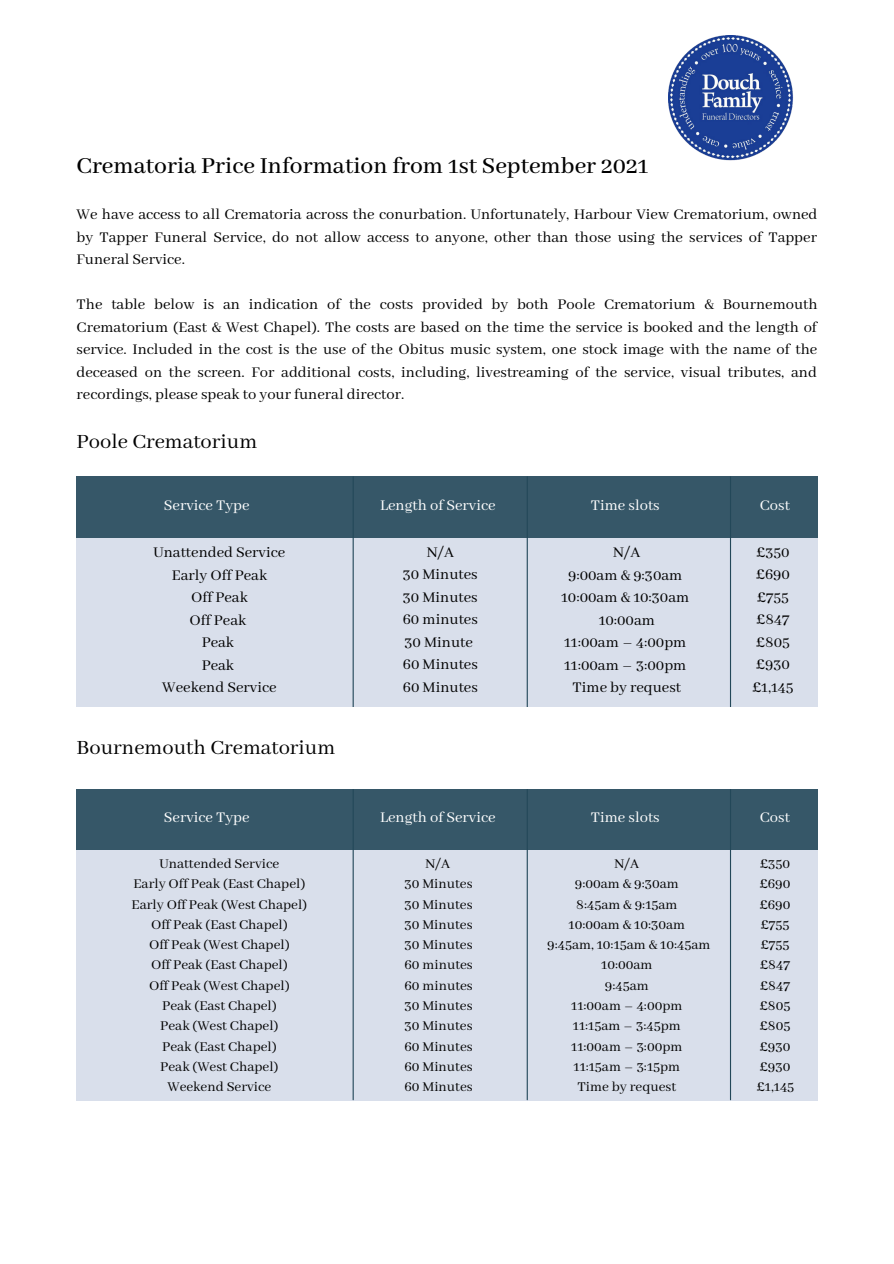
<style>
.page{position:relative;width:894px;height:1264px;background:#fff}
.page>*{position:absolute;margin:0;border:0;box-sizing:border-box;transform-origin:0 0}
.t1{font:500 25.5px "Abhaya Libre";color:#000}
.t2{font:22.5px "Abhaya Libre";color:#000}
.t3{font:16.5px/22.5px "Abhaya Libre";color:#000;text-align:justify}
.t4{font:16.5px "Abhaya Libre";color:#fff}
.t5{font:15px "Abhaya Libre";color:#000}
</style>
<div class="page">
<img style="left:668px;top:36px;width:125px;height:125px">
<div style="left:77px;top:476px;width:740px;height:312px;background:#d9dfeb"></div>
<div style="left:77px;top:476px;width:740px;height:62px;background:#365768"></div>
<hr style="left:352px;top:477px;width:1px;height:310px;background:#234859">
<hr style="left:526px;top:477px;width:1px;height:310px;background:#234859">
<hr style="left:729px;top:477px;width:1px;height:310px;background:#234859">
<div style="left:77px;top:788px;width:740px;height:312px;background:#d9dfeb"></div>
<div style="left:77px;top:788px;width:740px;height:62px;background:#365768"></div>
<hr style="left:352px;top:788px;width:1px;height:311px;background:#234859">
<hr style="left:526px;top:788px;width:1px;height:311px;background:#234859">
<hr style="left:729px;top:788px;width:1px;height:311px;background:#234859">
<div style="left:77px;top:707px;width:740px;height:81px;background:#fff"></div>
<p class="t1" style="left:77px;top:151px;width:573px">Crematoria Price Information from 1st September 2021</p>
<p class="t3" style="left:77px;top:204px;width:742px">We have access to all Crematoria across the conurbation. Unfortunately, Harbour View Crematorium, owned by Tapper Funeral Service, do not allow access to anyone, other than those using the services of Tapper Funeral Service.</p>
<p class="t3" style="left:77px;top:294px;width:742px">The table below is an indication of the costs provided by both Poole Crematorium &amp; Bournemouth Crematorium (East &amp; West Chapel). The costs are based on the time the service is booked and the length of service. Included in the cost is the use of the Obitus music system, one stock image with the name of the deceased on the screen. For additional costs, including, livestreaming of the service, visual tributes, and recordings, please speak to your funeral director.</p>
<p class="t2" style="left:77px;top:429px;width:182px">Poole Crematorium</p>
<p class="t4" style="left:164px;top:495px;width:87px">Service Type</p>
<p class="t3" style="left:153px;top:541px;width:133px">Unattended Service</p>
<p class="t3" style="left:172px;top:564px;width:97px">Early Off Peak</p>
<p class="t3" style="left:191px;top:586px;width:58px">Off Peak</p>
<p class="t3" style="left:189px;top:609px;width:58px">Off Peak</p>
<p class="t3" style="left:201px;top:631px;width:34px">Peak</p>
<p class="t3" style="left:201px;top:654px;width:34px">Peak</p>
<p class="t3" style="left:162px;top:676px;width:116px">Weekend Service</p>
<p class="t2" style="left:77px;top:734px;width:260px">Bournemouth Crematorium</p>
<p class="t4" style="left:164px;top:807px;width:87px">Service Type</p>
<p class="t5" style="left:159px;top:855px;width:121px">Unattended Service</p>
<p class="t5" style="left:133px;top:875px;width:173px">Early Off Peak (East Chapel)</p>
<p class="t5" style="left:131px;top:896px;width:177px">Early Off Peak (West Chapel)</p>
<p class="t5" style="left:151px;top:916px;width:138px">Off Peak (East Chapel)</p>
<p class="t5" style="left:149px;top:936px;width:142px">Off Peak (West Chapel)</p>
<p class="t5" style="left:151px;top:956px;width:138px">Off Peak (East Chapel)</p>
<p class="t5" style="left:149px;top:977px;width:142px">Off Peak (West Chapel)</p>
<p class="t5" style="left:162px;top:997px;width:116px">Peak (East Chapel)</p>
<p class="t5" style="left:160px;top:1017px;width:120px">Peak (West Chapel)</p>
<p class="t5" style="left:162px;top:1037px;width:116px">Peak (East Chapel)</p>
<p class="t5" style="left:160px;top:1058px;width:120px">Peak (West Chapel)</p>
<p class="t5" style="left:167px;top:1078px;width:105px">Weekend Service</p>
<p class="t4" style="left:380px;top:495px;width:117px">Length of Service</p>
<p class="t4" style="left:590px;top:495px;width:70px">Time slots</p>
<p class="t4" style="left:759px;top:495px;width:32px">Cost</p>
<p class="t3" style="left:426px;top:541px;width:29px">N/A</p>
<p class="t3" style="left:403px;top:564px;width:76px">30 Minutes</p>
<p class="t3" style="left:403px;top:586px;width:76px">30 Minutes</p>
<p class="t3" style="left:402px;top:609px;width:76px">60 minutes</p>
<p class="t3" style="left:404px;top:631px;width:70px">30 Minute</p>
<p class="t3" style="left:403px;top:654px;width:76px">60 Minutes</p>
<p class="t3" style="left:403px;top:676px;width:76px">60 Minutes</p>
<p class="t3" style="left:613px;top:541px;width:29px">N/A</p>
<p class="t3" style="left:568px;top:564px;width:116px">9:00am &amp; 9:30am</p>
<p class="t3" style="left:561px;top:586px;width:129px">10:00am &amp; 10:30am</p>
<p class="t3" style="left:598px;top:609px;width:58px">10:00am</p>
<p class="t3" style="left:564px;top:631px;width:124px">11:00am – 4:00pm</p>
<p class="t3" style="left:564px;top:654px;width:124px">11:00am – 3:00pm</p>
<p class="t3" style="left:572px;top:676px;width:110px">Time by request</p>
<p class="t3" style="left:756px;top:541px;width:35px">£350</p>
<p class="t3" style="left:755px;top:564px;width:36px">£690</p>
<p class="t3" style="left:756px;top:586px;width:33px">£755</p>
<p class="t3" style="left:756px;top:609px;width:35px">£847</p>
<p class="t3" style="left:755px;top:631px;width:36px">£805</p>
<p class="t3" style="left:755px;top:654px;width:35px">£930</p>
<p class="t3" style="left:751px;top:676px;width:43px">£1,145</p>
<p class="t4" style="left:380px;top:807px;width:117px">Length of Service</p>
<p class="t4" style="left:590px;top:807px;width:70px">Time slots</p>
<p class="t4" style="left:759px;top:807px;width:32px">Cost</p>
<p class="t5" style="left:425px;top:855px;width:26px">N/A</p>
<p class="t5" style="left:404px;top:875px;width:70px">30 Minutes</p>
<p class="t5" style="left:404px;top:896px;width:70px">30 Minutes</p>
<p class="t5" style="left:404px;top:916px;width:70px">30 Minutes</p>
<p class="t5" style="left:404px;top:936px;width:70px">30 Minutes</p>
<p class="t5" style="left:404px;top:956px;width:70px">60 minutes</p>
<p class="t5" style="left:404px;top:977px;width:70px">60 minutes</p>
<p class="t5" style="left:404px;top:997px;width:70px">30 Minutes</p>
<p class="t5" style="left:404px;top:1017px;width:70px">30 Minutes</p>
<p class="t5" style="left:404px;top:1037px;width:70px">60 Minutes</p>
<p class="t5" style="left:404px;top:1058px;width:70px">60 Minutes</p>
<p class="t5" style="left:404px;top:1078px;width:70px">60 Minutes</p>
<p class="t5" style="left:614px;top:855px;width:26px">N/A</p>
<p class="t5" style="left:574px;top:875px;width:105px">9:00am &amp; 9:30am</p>
<p class="t5" style="left:576px;top:896px;width:103px">8:45am &amp; 9:15am</p>
<p class="t5" style="left:568px;top:916px;width:118px">10:00am &amp; 10:30am</p>
<p class="t5" style="left:547px;top:936px;width:164px">9:45am, 10:15am &amp; 10:45am</p>
<p class="t5" style="left:601px;top:956px;width:53px">10:00am</p>
<p class="t5" style="left:604px;top:977px;width:45px">9:45am</p>
<p class="t5" style="left:571px;top:997px;width:112px">11:00am – 4:00pm</p>
<p class="t5" style="left:572px;top:1017px;width:109px">11:15am – 3:45pm</p>
<p class="t5" style="left:571px;top:1037px;width:113px">11:00am – 3:00pm</p>
<p class="t5" style="left:573px;top:1058px;width:108px">11:15am – 3:15pm</p>
<p class="t5" style="left:577px;top:1078px;width:100px">Time by request</p>
<p class="t5" style="left:759px;top:855px;width:32px">£350</p>
<p class="t5" style="left:759px;top:875px;width:32px">£690</p>
<p class="t5" style="left:759px;top:896px;width:32px">£690</p>
<p class="t5" style="left:760px;top:916px;width:30px">£755</p>
<p class="t5" style="left:760px;top:936px;width:30px">£755</p>
<p class="t5" style="left:759px;top:956px;width:32px">£847</p>
<p class="t5" style="left:759px;top:977px;width:32px">£847</p>
<p class="t5" style="left:759px;top:997px;width:32px">£805</p>
<p class="t5" style="left:759px;top:1017px;width:32px">£805</p>
<p class="t5" style="left:759px;top:1037px;width:32px">£930</p>
<p class="t5" style="left:759px;top:1058px;width:32px">£930</p>
<p class="t5" style="left:756px;top:1078px;width:39px">£1,145</p>
</div>
